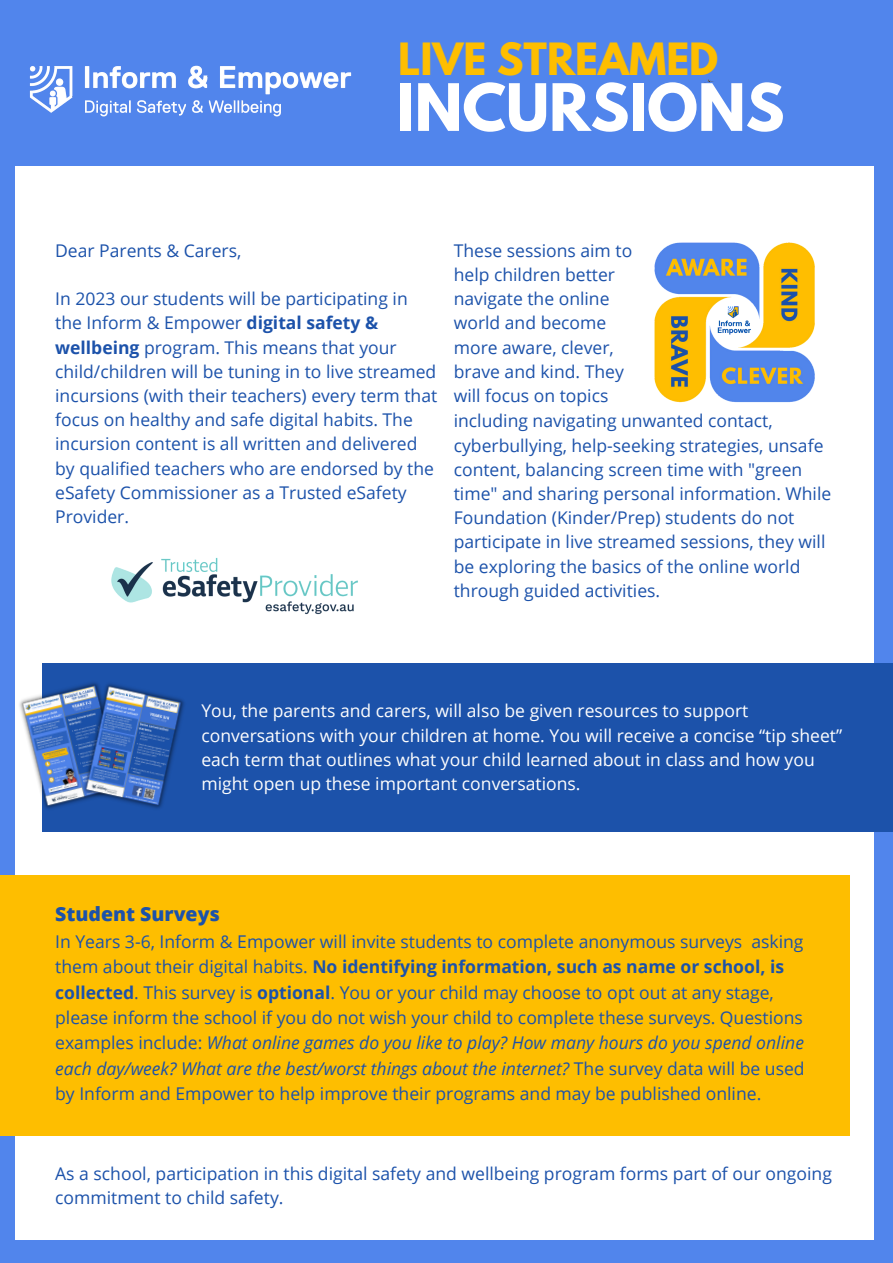
<style>
.page{position:relative;width:893px;height:1263px;background:#5185ec}
.page>*{position:absolute;margin:0;border:0;box-sizing:border-box;transform-origin:0 0}
.t1{font:700 57.82px "League Spartan";color:#fff}
.t2{font:700 39.38px "League Spartan";color:#febe00}
.t3{font:800 19.5px "Open Sans";color:#1c52aa}
.t4{font:17.55px/24.2px "Open Sans";color:#1c52aa}
.t5{font:17.55px/24.2px "Open Sans";color:#fefefe}
.s1{font-weight:700}
.s2{font-style:italic}
</style>
<div class="page">
<div style="left:15px;top:166px;width:859px;height:1074px;background:#fff"></div>
<img style="left:29px;top:65px;width:323px;height:52px">
<div style="left:0;top:875px;width:849px;height:261px;background:#febe00"></div>
<img style="left:704px;top:79px;width:10px;height:4px">
<div style="left:42px;top:663px;width:851px;height:169px;background:#1c52aa"></div>
<img style="left:19px;top:686px;width:59px;height:123px">
<img style="left:78px;top:682px;width:106px;height:127px">
<img style="left:111px;top:557px;width:247px;height:58px">
<img style="left:654px;top:242px;width:161px;height:161px">
<h2 class="t2" style="left:398px;top:39px;width:321px">LIVE STREAMED</h2>
<h1 class="t1" style="left:397px;top:79px;width:389px">INCURSIONS</h1>
<p class="t4" style="left:55px;top:238px;width:188px">Dear Parents &amp; Carers,</p>
<p class="t4" style="left:55px;top:286px;width:383px">In 2023 our students will be participating in the Inform &amp; Empower <span class="s1">digital safety &amp; wellbeing</span> program. This means that your child/children will be tuning in to live streamed incursions (with their teachers) every term that focus on healthy and safe digital habits. The incursion content is all written and delivered by qualified teachers who are endorsed by the eSafety Commissioner as a Trusted eSafety Provider.</p>
<p class="t4" style="left:454px;top:238px;width:180px">These sessions aim to help children better navigate the online world and become more aware, clever, brave and kind. They will focus on topics</p>
<p class="t4" style="left:454px;top:408px;width:379px">including navigating unwanted contact, cyberbullying, help-seeking strategies, unsafe content, balancing screen time with "green time" and sharing personal information. While Foundation (Kinder/Prep) students do not participate in live streamed sessions, they will be exploring the basics of the online world through guided activities.</p>
<p class="t5" style="left:201px;top:698px;width:642px">You, the parents and carers, will also be given resources to support conversations with your children at home. You will receive a concise “tip sheet” each term that outlines what your child learned about in class and how you might open up these important conversations.</p>
<p class="t3" style="left:55px;top:901px;width:166px">Student Surveys</p>
<p class="t4" style="left:55px;top:928px;width:751px;line-height:25.3px">In Years 3-6, Inform &amp; Empower will invite students to complete anonymous surveys asking them about their digital habits. <span class="s1">No identifying information, such as name or school, is collected</span>. This survey is <span class="s1">optional</span>. You or your child may choose to opt out at any stage, please inform the school if you do not wish your child to complete these surveys. Questions examples include: <span class="s2">What online games do you like to play? How many hours do you spend online each day/week? What are the best/worst things about the internet?</span> The survey data will be used by Inform and Empower to help improve their programs and may be published online.</p>
<p class="t4" style="left:55px;top:1161px;width:778px">As a school, participation in this digital safety and wellbeing program forms part of our ongoing commitment to child safety.</p>
</div>
